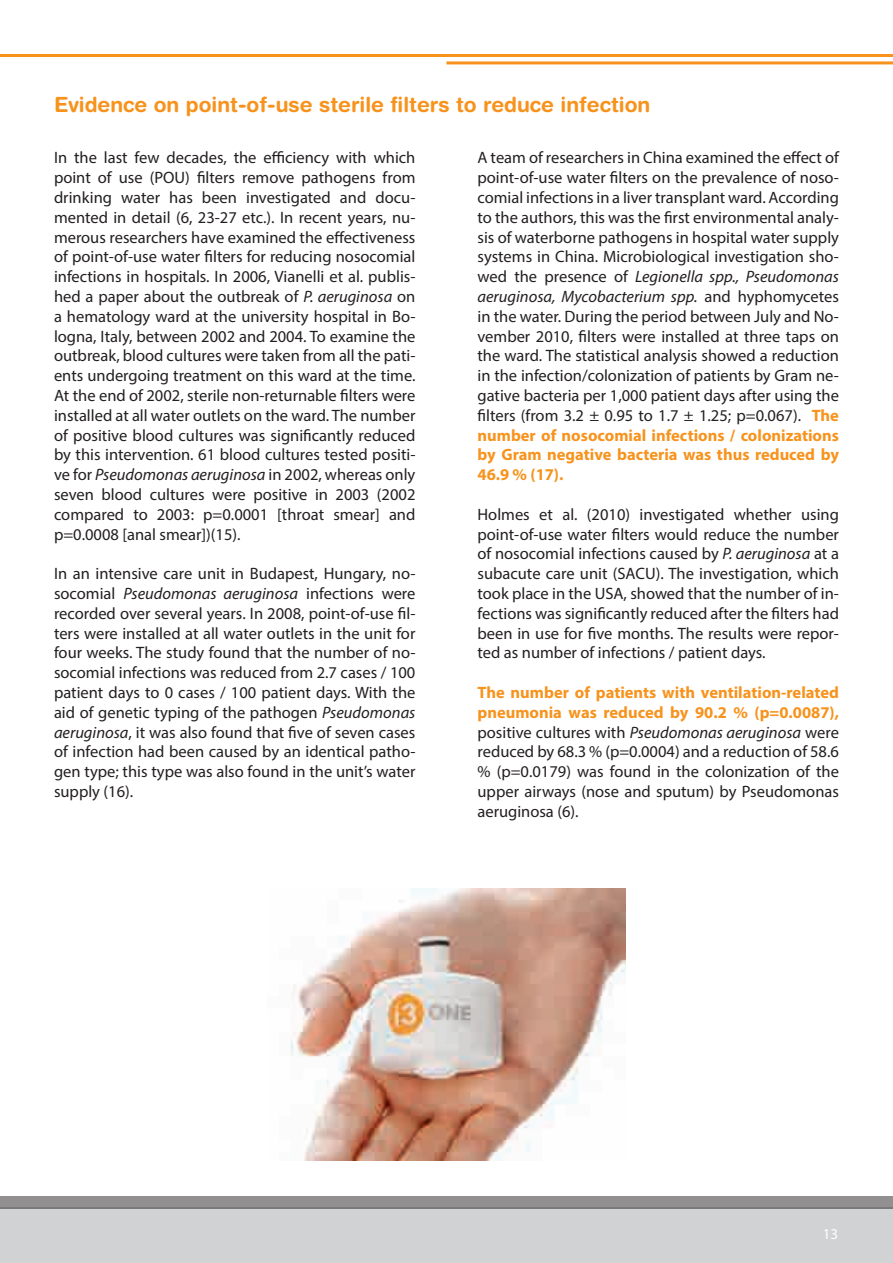
<style>
.page{position:relative;width:893px;height:1263px;background:#fff}
.page>*{position:absolute;margin:0;border:0;box-sizing:border-box;transform-origin:0 0}
.t1{font:700 21px "Helvetica Rounded LT Std";color:#f7931d}
.t2{font:16.5px/19.8px "Myriad Pro";color:#231f20;text-align:justify}
.t3{font:15px "Myriad Pro";color:#fff}
.s1{font-style:italic}
.s2{font-weight:700;color:#f7931d}
</style>
<div class="page">
<div style="left:0;top:1208px;width:893px;height:55px;background:#d1d2d4"></div>
<svg style="left:0;top:1196px;width:893px;height:13px;background:#8d8b8b"></svg>
<hr style="left:446px;top:61px;width:447px;height:3px;background:#f7931d">
<hr style="left:0;top:54px;width:893px;height:3px;background:#f7931d">
<img style="left:290px;top:889px;width:335px;height:272px">
<p class="t1" style="left:54px;top:91px;width:598px">Evidence on point-of-use sterile filters to reduce infection</p>
<p class="t2" style="left:54px;top:148px;width:363px">In the last few decades, the efficiency with which point of use (POU) filters remove pathogens from drinking water has been investigated and docu&shy;mented in detail (6, 23-27 etc.). In recent years, nu&shy;merous researchers have examined the effectiveness of point-of-use water filters for reducing nosocomial infections in hospitals. In 2006, Vianelli et al. publis&shy;hed a paper about the outbreak of <span class="s1">P. aeruginosa</span> on a hematology ward at the university hospital in Bo&shy;logna, Italy, between 2002 and 2004. To examine the outbreak, blood cultures were taken from all the pati&shy;ents undergoing treatment on this ward at the time.<br>At the end of 2002, sterile non-returnable filters were installed at all water outlets on the ward. The number of positive blood cultures was significantly reduced by this intervention. 61 blood cultures tested positi&shy;ve for <span class="s1">Pseudomonas aeruginosa</span> in 2002, whereas only seven blood cultures were positive in 2003 (2002 compared to 2003: p=0.0001 [throat smear] and p=0.0008 [anal smear])(15).</p>
<p class="t2" style="left:54px;top:563px;width:363px">In an intensive care unit in Budapest, Hungary, no&shy;socomial <span class="s1">Pseudomonas aeruginosa</span> infections were recorded over several years. In 2008, point-of-use fil&shy;ters were installed at all water outlets in the unit for four weeks. The study found that the number of no&shy;socomial infections was reduced from 2.7 cases / 100 patient days to 0 cases / 100 patient days. With the aid of genetic typing of the pathogen <span class="s1">Pseudomonas aeruginosa</span>, it was also found that five of seven cases of infection had been caused by an identical patho&shy;gen type; this type was also found in the unit’s water supply (16).</p>
<p class="t2" style="left:477px;top:148px;width:363px">A team of researchers in China examined the effect of point-of-use water filters on the prevalence of noso&shy;comial infections in a liver transplant ward. According to the authors, this was the first environmental analy&shy;sis of waterborne pathogens in hospital water supply systems in China. Microbiological investigation sho&shy;wed the presence of <span class="s1">Legionella spp., Pseudomonas aeruginosa, Mycobacterium spp.</span> and hyphomycetes in the water. During the period between July and No&shy;vember 2010, filters were installed at three taps on the ward. The statistical analysis showed a reduction in the infection/colonization of patients by Gram ne&shy;gative bacteria per 1,000 patient days after using the filters (from 3.2 ± 0.95 to 1.7 ± 1.25; p=0.067). <span class="s2">The number of nosocomial infections / colonizations by Gram negative bacteria was thus reduced by 46.9 % (17).</span></p>
<p class="t2" style="left:477px;top:504px;width:363px">Holmes et al. (2010) investigated whether using point-of-use water filters would reduce the number of nosocomial infections caused by <span class="s1">P. aeruginosa</span> at a subacute care unit (SACU). The investigation, which took place in the USA, showed that the number of in&shy;fections was significantly reduced after the filters had been in use for five months. The results were repor&shy;ted as number of infections / patient days.</p>
<p class="t2" style="left:477px;top:682px;width:363px"><span class="s2">The number of patients with ventilation-related pneumonia was reduced by 90.2 % (p=0.0087), </span>positive cultures with <span class="s1">Pseudomonas aeruginosa</span> were reduced by 68.3 % (p=0.0004) and a reduction of 58.6 % (p=0.0179) was found in the colonization of the upper airways (nose and sputum) by Pseudomonas aeruginosa (6).</p>
<p class="t3" style="left:823px;top:1224px;width:17px">13</p>
</div>
